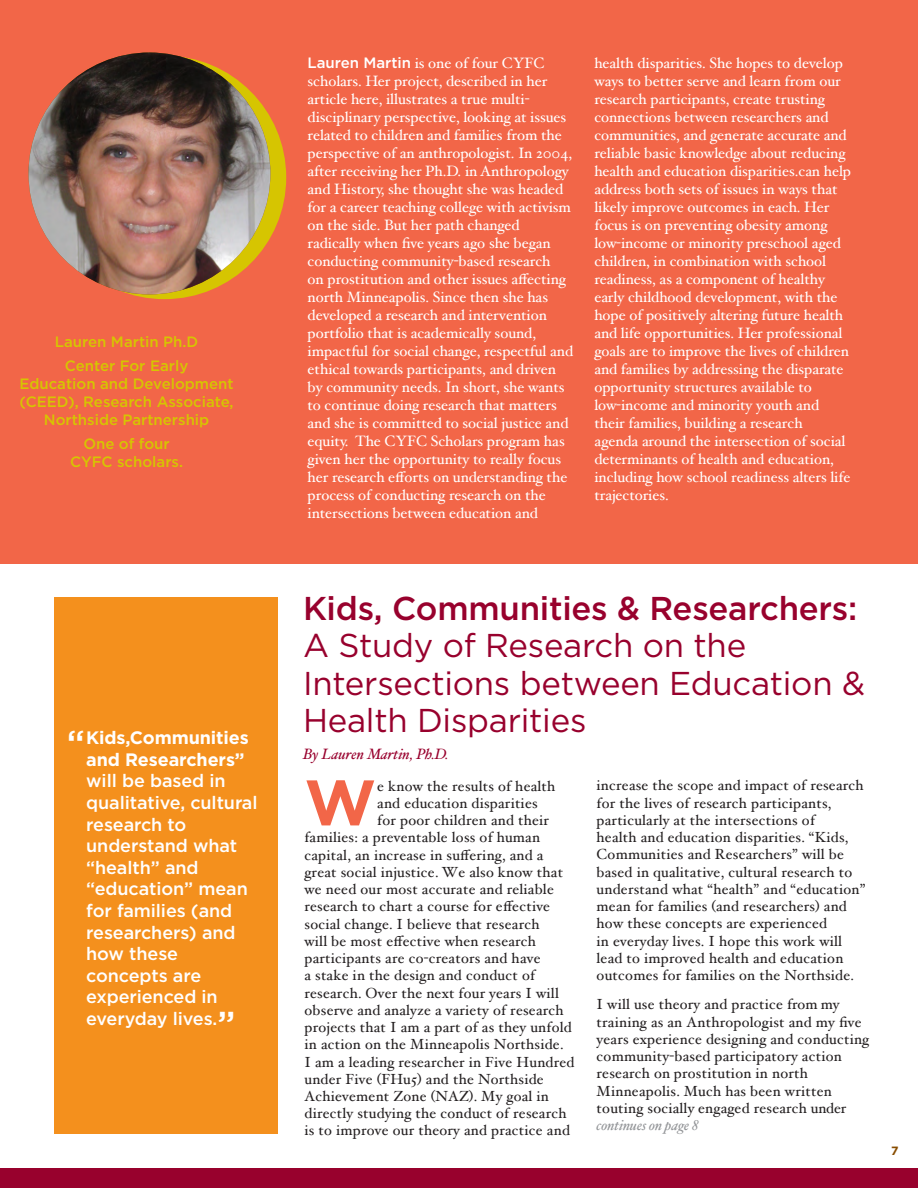
<style>
.page{position:relative;width:918px;height:1188px;background:#fff}
.page>*{position:absolute;margin:0;border:0;box-sizing:border-box;transform-origin:0 0}
.t1{font:700 63.9px "Gotham";color:#f26648}
.t2{font:33px/37.5px "Gotham";letter-spacing:-.01em;color:#98012d}
.t3{font:500 33px "Gotham";letter-spacing:-.01em;color:#98012d}
.t4{font:500 18px/21.6px "Gotham";letter-spacing:-.005em;color:#fff}
.t5{font:700 18px/21.6px "Gotham";letter-spacing:-.005em;color:#fff;text-align:right}
.t6{font:15px/18px "Hoefler Text";letter-spacing:-.005em;color:#fff}
.t7{font:500 15px/18px "Gotham";color:#d6c501;text-align:center}
.t8{font:italic 15px "Hoefler Text";color:#98012d}
.t9{font:14.7px/17.2px "Hoefler Text";letter-spacing:.015em;color:#231f20}
.t10{font:italic 14.7px "Hoefler Text";letter-spacing:-.01em;color:#939598}
.t11{font:700 12px "Gotham";color:#884d00}
.s1{font-weight:500;font-size:36px}
.s2{font-size:36px}
.s3{font-family:"Gotham";font-weight:500}
</style>
<div class="page">
<div style="left:0;top:0;width:918px;height:564px;background:#f26648"></div>
<div style="left:43px;top:56px;width:243px;height:243px;background:#d6c501;border-radius:50%"></div>
<img style="left:28px;top:52px;width:242px;height:242px;border-radius:121px">
<div style="left:54px;top:597px;width:224px;height:537px;background:#f4901d"></div>
<div style="left:0;top:1169px;width:918px;height:19px;background:#98012d"></div>
<p class="t7" style="left:55px;top:329px;width:145px;line-height:24px">Lauren Martin Ph.D<br>Center For Early</p>
<p class="t7" style="left:19px;top:374px;width:216px">Education and Development (CEED), Research Associate,<br>Northside Partnership</p>
<p class="t7" style="left:70px;top:434px;width:115px">One of four<br>CYFC scholars.</p>
<p class="t5" style="left:67px;top:727px;width:184px"><span class="s1">“</span>Kids,Communities and Researchers”</p>
<p class="t4" style="left:86px;top:770px;width:173px">will be based in qualitative, cultural research to understand what “health” and “education” mean for families (and researchers) and how these concepts are experienced in everyday lives.<span class="s2">”</span></p>
<p class="t6" style="left:308px;top:54px;width:267px"><span class="s3">Lauren Martin</span> is one of four CYFC scholars. Her project, described in her article here, illustrates a true multi&shy;disciplinary perspective, looking at issues related to children and families from the perspective of an anthropologist. In 2004, after receiving her Ph.D. in Anthropology and History, she thought she was headed for a career teaching college with activism on the side. But her path changed radically when five years ago she began conducting community-based research<br>on prostitution and other issues affecting north Minneapolis. Since then she has developed a research and intervention portfolio that is academically sound, impactful for social change, respectful and ethical towards participants, and driven by community needs. In short, she wants to continue doing research that matters and she is committed to social justice and equity. The CYFC Scholars program has given her the opportunity to really focus her research efforts on understanding the process of conducting research on the intersections between education and</p>
<p class="t6" style="left:594px;top:54px;width:258px">health disparities. She hopes to develop ways to better serve and learn from our research participants, create trusting connections between researchers and communities, and generate accurate and reliable basic knowledge about reducing health and education disparities.can help address both sets of issues in ways that likely improve outcomes in each. Her focus is on preventing obesity among low-income or minority preschool aged children, in combination with school readiness, as a component of healthy early childhood development, with the hope of positively altering future health and life opportunities. Her professional goals are to improve the lives of children and families by addressing the disparate opportunity structures available to low-income and minority youth and their families, building a research<br>agenda around the intersection of social determinants of health and education, including how school readiness alters life trajectories.</p>
<h2 class="t3" style="left:303px;top:589px;width:556px">Kids, Communities &amp; Researchers:</h2>
<h2 class="t2" style="left:303px;top:626px;width:564px">A Study of Research on the<br>Intersections between Education &amp;<br>Health Disparities</h2>
<p class="t8" style="left:303px;top:745px;width:147px">By Lauren Martin, Ph.D.</p>
<h1 class="t1" style="left:304px;top:766px;width:73px">W</h1>
<p class="t9" style="left:377px;top:777px;width:180px">e know the results of health</p>
<p class="t9" style="left:597px;top:777px;width:270px">increase the scope and impact of research for the lives of research participants, particularly at the intersections of<br>health and education disparities. “Kids, Communities and Researchers” will be based in qualitative, cultural research to understand what “health” and “education” mean for families (and researchers) and how these concepts are experienced<br>in everyday lives. I hope this work will lead to improved health and education outcomes for families on the Northside.</p>
<p class="t9" style="left:597px;top:996px;width:274px">I will use theory and practice from my training as an Anthropologist and my five years experience designing and conducting community-based participatory action research on prostitution in north Minneapolis. Much has been written touting socially engaged research under</p>
<p class="t10" style="left:597px;top:1116px;width:104px">continues on page 8</p>
<p class="t9" style="left:377px;top:794px;width:162px">and education disparities</p>
<p class="t9" style="left:377px;top:811px;width:173px">for poor children and their</p>
<p class="t9" style="left:305px;top:829px;width:237px">families: a preventable loss of human</p>
<p class="t9" style="left:305px;top:846px;width:240px">capital, an increase in suffering, and a</p>
<p class="t9" style="left:305px;top:863px;width:260px">great social injustice. We also know that</p>
<p class="t9" style="left:305px;top:880px;width:251px">we need our most accurate and reliable</p>
<p class="t9" style="left:305px;top:898px;width:247px">research to chart a course for effective</p>
<p class="t9" style="left:305px;top:915px;width:236px">social change. I believe that research</p>
<p class="t9" style="left:305px;top:932px;width:233px">will be most effective when research</p>
<p class="t9" style="left:305px;top:949px;width:238px">participants are co-creators and have</p>
<p class="t9" style="left:305px;top:967px;width:232px">a stake in the design and conduct of</p>
<p class="t9" style="left:305px;top:984px;width:256px">research. Over the next four years I will</p>
<p class="t9" style="left:305px;top:1001px;width:261px">observe and analyze a variety of research</p>
<p class="t9" style="left:305px;top:1018px;width:269px">projects that I am a part of as they unfold</p>
<p class="t9" style="left:305px;top:1036px;width:261px">in action on the Minneapolis Northside.</p>
<p class="t9" style="left:305px;top:1053px;width:272px">I am a leading researcher in Five Hundred</p>
<p class="t9" style="left:305px;top:1070px;width:241px">under Five (FHu5) and the Northside</p>
<p class="t9" style="left:305px;top:1087px;width:246px">Achievement Zone (NAZ). My goal in</p>
<p class="t9" style="left:305px;top:1105px;width:264px">directly studying the conduct of research</p>
<p class="t9" style="left:305px;top:1122px;width:267px">is to improve our theory and practice and</p>
<p class="t11" style="left:891px;top:1144px;width:9px">7</p>
</div>
